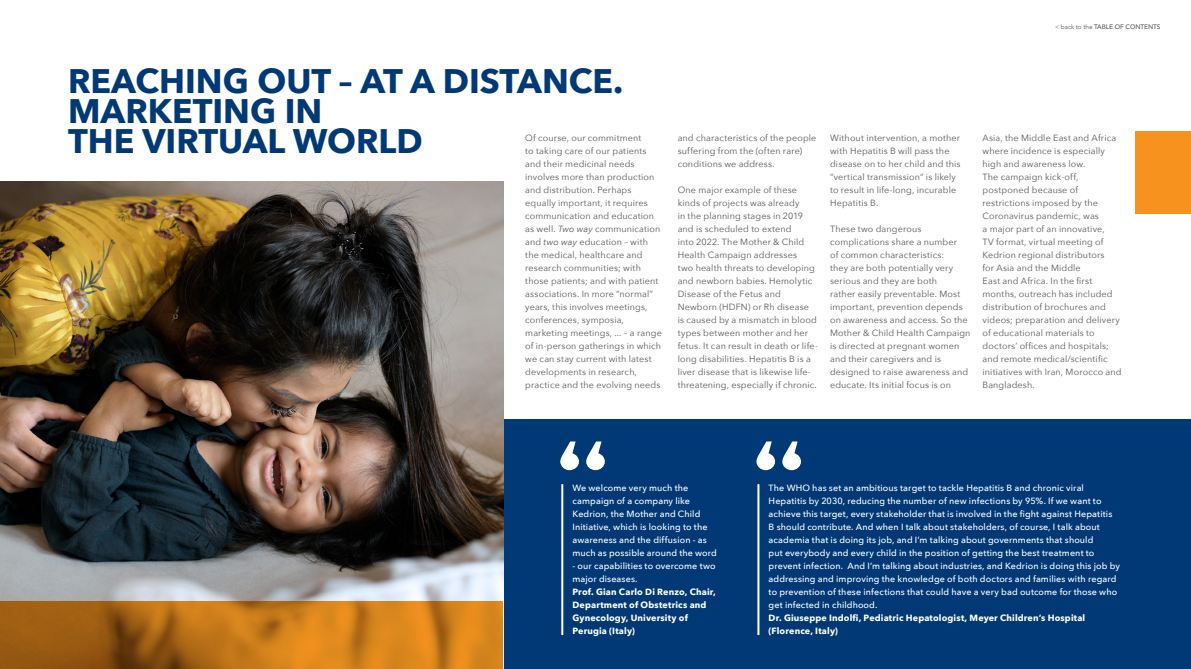
<style>
.page{position:relative;width:1191px;height:669px;background:#fff}
.page>*{position:absolute;margin:0;border:0;box-sizing:border-box;transform-origin:0 0}
.t1{font:700 34px/30px "Avenir Next";color:#003976}
.t2{font:9px/13px "Avenir Next";letter-spacing:.015em;color:#58595b}
.t3{font:500 9px/13px "Avenir Next";letter-spacing:.01em;color:#fff}
.t4{font:700 9px/13px "Avenir Next";letter-spacing:.015em;color:#fff}
.t5{font:500 6.5px "Avenir";letter-spacing:-.01em;color:#58595b}
.s1{font-weight:300}
.s2{font-style:italic}
</style>
<div class="page">
<div style="left:503px;top:420px;width:688px;height:249px;background:#003976"></div>
<img style="left:0;top:182px;width:503px;height:419px">
<svg style="left:0;top:601px;width:503px;height:68px;background:#bb7117"></svg>
<div style="left:1135px;top:132px;width:56px;height:82px;background:#f7921e"></div>
<hr style="left:561px;top:484px;width:2px;height:151px;background:#fff">
<hr style="left:757px;top:484px;width:2px;height:151px;background:#fff">
<svg style="left:560px;top:441px;width:45px;height:29px"></svg>
<svg style="left:756px;top:441px;width:45px;height:29px"></svg>
<p class="t5" style="left:1055px;top:21px;width:107px"><span class="s1">&lt; back to the</span> TABLE OF CONTENTS</p>
<h1 class="t1" style="left:68px;top:66px;width:557px">REACHING OUT – AT A DISTANCE.<br>MARKETING IN<br>THE VIRTUAL WORLD</h1>
<p class="t2" style="left:525px;top:131px;width:138px">Of course, our commitment<br>to taking care of our patients and their medicinal needs involves more than production and distribution. Perhaps equally important, it requires communication and education as well. <span class="s2">Two way</span> communication and <span class="s2">two way</span> education – with the medical, healthcare and research communities; with those patients; and with patient associations. In more “normal” years, this involves meetings, conferences, symposia, marketing meetings, ... – a range of in-person gatherings in which we can stay current with latest developments in research, practice and the evolving needs</p>
<p class="t2" style="left:830px;top:131px;width:132px">Without intervention, a mother with Hepatitis B will pass the disease on to her child and this “vertical transmission” is likely to result in life-long, incurable<br>Hepatitis B.</p>
<p class="t2" style="left:677px;top:131px;width:140px">and characteristics of the people suffering from the (often rare) conditions we address.</p>
<p class="t2" style="left:677px;top:183px;width:142px">One major example of these kinds of projects was already<br>in the planning stages in 2019 and is scheduled to extend<br>into 2022. The Mother &amp; Child<br>Health Campaign addresses<br>two health threats to developing and newborn babies. Hemolytic<br>Disease of the Fetus and<br>Newborn (HDFN) or Rh disease<br>is caused by a mismatch in blood types between mother and her fetus. It can result in death or life&shy;long disabilities. Hepatitis B is a liver disease that is likewise life&shy;threatening, especially if chronic.</p>
<p class="t2" style="left:830px;top:222px;width:142px">These two dangerous complications share a number<br>of common characteristics:<br>they are both potentially very serious and they are both<br>rather easily preventable. Most important, prevention depends on awareness and access. So the<br>Mother &amp; Child Health Campaign is directed at pregnant women and their caregivers and is designed to raise awareness and educate. Its initial focus is on</p>
<p class="t2" style="left:982px;top:131px;width:140px">Asia, the Middle East and Africa where incidence is especially high and awareness low.<br>The campaign kick-off, postponed because of restrictions imposed by the<br>Coronavirus pandemic, was<br>a major part of an innovative,<br>TV format, virtual meeting of<br>Kedrion regional distributors<br>for Asia and the Middle<br>East and Africa. In the first months, outreach has included distribution of brochures and videos; preparation and delivery of educational materials to doctors’ offices and hospitals; and remote medical/scientific initiatives with Iran, Morocco and<br>Bangladesh.</p>
<p class="t3" style="left:572px;top:481px;width:146px">We welcome very much the campaign of a company like<br>Kedrion, the Mother and Child<br>Initiative, which is looking to the awareness and the diffusion - as much as possible around the word</p>
<p class="t3" style="left:572px;top:559px;width:145px">- our capabilities to overcome two major diseases.</p>
<p class="t4" style="left:572px;top:585px;width:145px">Prof. Gian Carlo Di Renzo, Chair,<br>Department of Obstetrics and<br>Gynecology, University of<br>Perugia (Italy)</p>
<p class="t3" style="left:768px;top:481px;width:353px">The WHO has set an ambitious target to tackle Hepatitis B and chronic viral Hepatitis by 2030, reducing the number of new infections by 95%. If we want to achieve this target, every stakeholder that is involved in the fight against Hepatitis B should contribute. And when I talk about stakeholders, of course, I talk about academia that is doing its job, and I’m talking about governments that should<br>put everybody and every child in the position of getting the best treatment to prevent infection. And I’m talking about industries, and Kedrion is doing this job by addressing and improving the knowledge of both doctors and families with regard to prevention of these infections that could have a very bad outcome for those who get infected in childhood.</p>
<p class="t4" style="left:768px;top:611px;width:318px">Dr. Giuseppe Indolfi, Pediatric Hepatologist, Meyer Children’s Hospital (Florence, Italy)</p>
</div>
